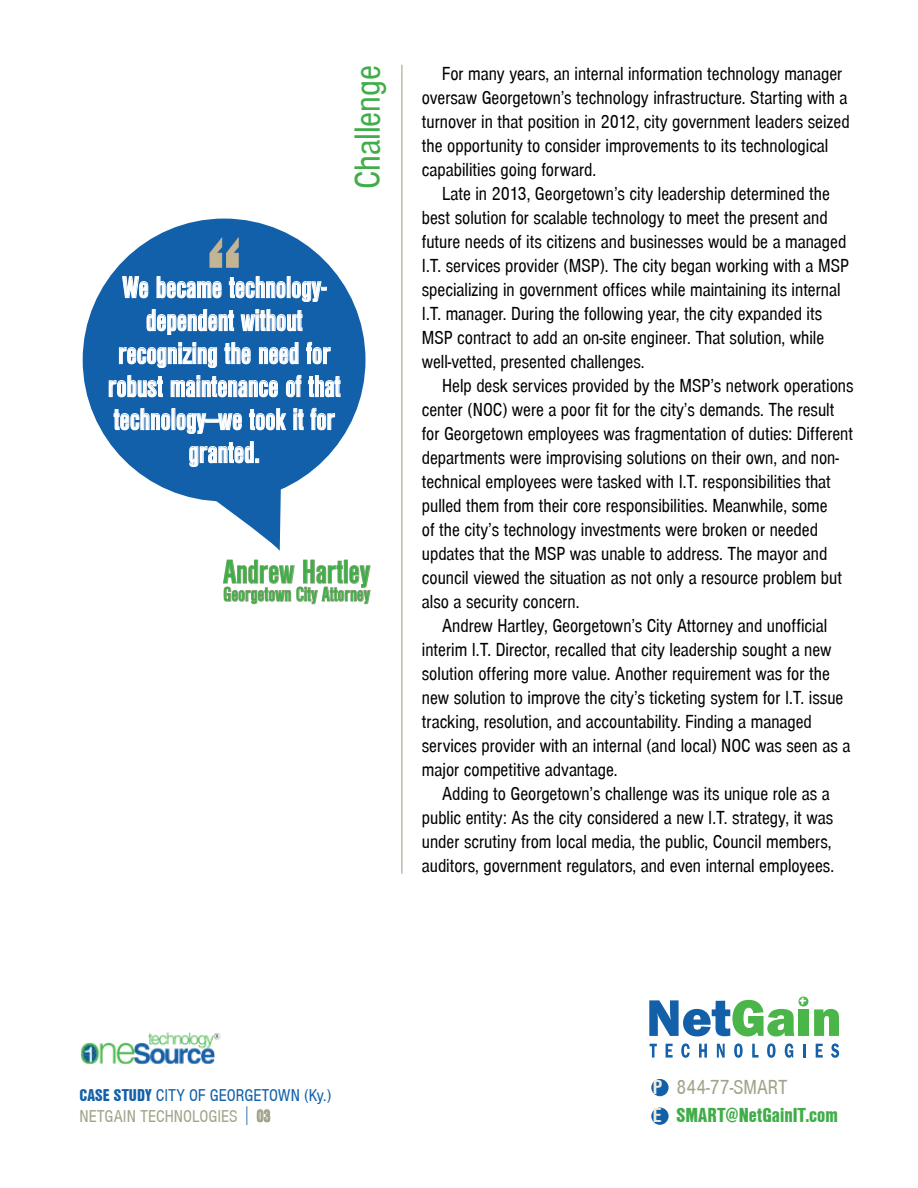
<style>
.page{position:relative;width:918px;height:1188px;background:#fff}
.page>*{position:absolute;margin:0;border:0;box-sizing:border-box;transform-origin:0 0}
.t1{font:700 133.2px "Nimbus Sans Becker D Con";color:#c3b493}
.t2{font:37.5px "Nimbus Sans Becker D Con";color:#41ad49}
.t3{font:700 34.5px "Nimbus Sans Becker D Con";letter-spacing:-.01em;color:#41ad49}
.t4{font:700 31.5px/33px "Nimbus Sans Becker D Con";letter-spacing:-.01em;color:#fff;text-align:center}
.t5{font:700 21px "Nimbus Sans Becker D Con";letter-spacing:-.01em;color:#41ad49}
.t6{font:21px "Nimbus Sans Becker D Bla Con";color:#41ad49}
.t7{font:21px "Nimbus Sans Becker D Con";color:#a2a389}
.t8{font:700 21px/28.5px "Nimbus Sans Becker D Con";color:#f0ead8;scale:1.25 1}
.t9{font:19.5px/24px "Nimbus Sans Becker D Con";color:#000}
.t10{font:17.7px/21px "Nimbus Sans Becker D Con";color:#1160a9}
.s1{font-family:"Nimbus Sans Becker D Bla Con"}
.s2{color:#a2a389}
.s3{font-size:27.6px}
.s4{font-weight:700;color:#a2a389}
</style>
<div class="page">
<svg style="left:649px;top:1000px;width:145px;height:36px"></svg>
<div style="left:799px;top:1009px;width:10px;height:27px;background:#4ab548"></div>
<svg style="left:814px;top:1009px;width:25px;height:27px"></svg>
<svg style="left:650px;top:1044px;width:7px;height:14px"></svg>
<svg style="left:666px;top:1044px;width:7px;height:14px"></svg>
<svg style="left:681px;top:1043px;width:9px;height:15px"></svg>
<svg style="left:699px;top:1044px;width:8px;height:14px"></svg>
<svg style="left:717px;top:1044px;width:8px;height:14px"></svg>
<svg style="left:734px;top:1043px;width:9px;height:15px"></svg>
<svg style="left:752px;top:1044px;width:7px;height:14px"></svg>
<svg style="left:767px;top:1043px;width:9px;height:15px"></svg>
<svg style="left:785px;top:1043px;width:8px;height:15px"></svg>
<hr style="left:803px;top:1044px;width:3px;height:14px;background:#1561a9">
<svg style="left:816px;top:1044px;width:7px;height:14px"></svg>
<svg style="left:831px;top:1043px;width:8px;height:15px"></svg>
<svg style="left:798px;top:997px;width:10px;height:10px"></svg>
<svg style="left:800px;top:998px;width:6px;height:6px"></svg>
<hr style="left:401px;top:65px;width:1px;height:809px;background:#a2a389">
<div style="left:651px;top:1079px;width:18px;height:17px;background:#1160a9;border-radius:50%"></div>
<div style="left:651px;top:1108px;width:18px;height:17px;background:#1160a9;border-radius:50%"></div>
<div style="left:83px;top:219px;width:282px;height:282px;background:#1160a9;border-radius:50%"></div>
<svg style="left:188px;top:489px;width:93px;height:62px"></svg>
<svg style="left:122px;top:276px;width:27px;height:23px"></svg>
<svg style="left:156px;top:276px;width:66px;height:23px"></svg>
<svg style="left:229px;top:276px;width:57px;height:23px"></svg>
<div style="left:287px;top:277px;width:3px;height:21px;border:1px solid #fff"></div>
<svg style="left:292px;top:281px;width:34px;height:21px"></svg>
<svg style="left:146px;top:309px;width:88px;height:26px"></svg>
<svg style="left:240px;top:309px;width:63px;height:23px"></svg>
<svg style="left:119px;top:343px;width:98px;height:25px"></svg>
<svg style="left:224px;top:342px;width:27px;height:23px"></svg>
<svg style="left:259px;top:342px;width:40px;height:23px"></svg>
<svg style="left:306px;top:342px;width:25px;height:23px"></svg>
<svg style="left:109px;top:375px;width:54px;height:23px"></svg>
<svg style="left:170px;top:376px;width:108px;height:22px"></svg>
<svg style="left:286px;top:375px;width:16px;height:23px"></svg>
<svg style="left:308px;top:375px;width:33px;height:23px"></svg>
<svg style="left:113px;top:408px;width:129px;height:26px"></svg>
<svg style="left:249px;top:408px;width:37px;height:23px"></svg>
<svg style="left:294px;top:409px;width:10px;height:21px"></svg>
<svg style="left:310px;top:408px;width:25px;height:23px"></svg>
<svg style="left:189px;top:441px;width:70px;height:26px"></svg>
<svg style="left:209px;top:238px;width:30px;height:30px"></svg>
<svg style="left:257px;top:1109px;width:14px;height:14px"></svg>
<img style="left:80px;top:1032px;width:141px;height:33px">
<svg style="left:223px;top:559px;width:148px;height:46px"></svg>
<h2 class="t2" style="left:347px;top:189px;width:126px;rotate:-90deg">Challenge</h2>
<p class="t9" style="left:422px;top:62px;width:429px;text-indent:20px">For many years, an internal information technology manager oversaw Georgetown’s technology infrastructure. Starting with a turnover in that position in 2012, city government leaders seized the opportunity to consider improvements to its technological capabilities going forward.</p>
<p class="t9" style="left:422px;top:182px;width:429px;text-indent:20px">Late in 2013, Georgetown’s city leadership determined the best solution for scalable technology to meet the present and future needs of its citizens and businesses would be a managed I.T. services provider (MSP). The city began working with a MSP specializing in government offices while maintaining its internal I.T. manager. During the following year, the city expanded its MSP contract to add an on-site engineer. That solution, while well-vetted, presented challenges.</p>
<p class="t9" style="left:422px;top:374px;width:433px;text-indent:20px">Help desk services provided by the MSP’s network operations center (NOC) were a poor fit for the city’s demands. The result for Georgetown employees was fragmentation of duties: Different departments were improvising solutions on their own, and non&shy;technical employees were tasked with I.T. responsibilities that pulled them from their core responsibilities. Meanwhile, some<br>of the city’s technology investments were broken or needed updates that the MSP was unable to address. The mayor and council viewed the situation as not only a resource problem but also a security concern.</p>
<p class="t9" style="left:422px;top:614px;width:430px;text-indent:20px">Andrew Hartley, Georgetown’s City Attorney and unofficial interim I.T. Director, recalled that city leadership sought a new solution offering more value. Another requirement was for the new solution to improve the city’s ticketing system for I.T. issue tracking, resolution, and accountability. Finding a managed services provider with an internal (and local) NOC was seen as a major competitive advantage.</p>
<p class="t9" style="left:422px;top:782px;width:414px;text-indent:20px">Adding to Georgetown’s challenge was its unique role as a public entity: As the city considered a new I.T. strategy, it was under scrutiny from local media, the public, Council members, auditors, government regulators, and even internal employees.</p>
<h1 class="t1" style="left:204px;top:211px;width:41px">“</h1>
<h3 class="t4" style="left:108px;top:271px;width:234px">We became technology&shy;dependent without recognizing the need for robust maintenance of that technology—we took it for granted.</h3>
<h3 class="t3" style="left:223px;top:553px;width:149px">Andrew Hartley</h3>
<p class="t5" style="left:223px;top:583px;width:148px">Georgetown City Attorney</p>
<p class="t10" style="left:80px;top:1085px;width:253px"><span class="s1">CASE STUDY</span> CITY OF GEORGETOWN (Ky.)<br><span class="s2">NETGAIN TECHNOLOGIES</span> <span class="s3">I</span> <span class="s4">03</span></p>
<p class="t8" style="left:652px;top:1073px;width:9px">P<br>E</p>
<p class="t7" style="left:677px;top:1076px;width:113px">844-77-SMART</p>
<p class="t6" style="left:677px;top:1103px;width:163px">SMART@NetGainIT.com</p>
</div>
